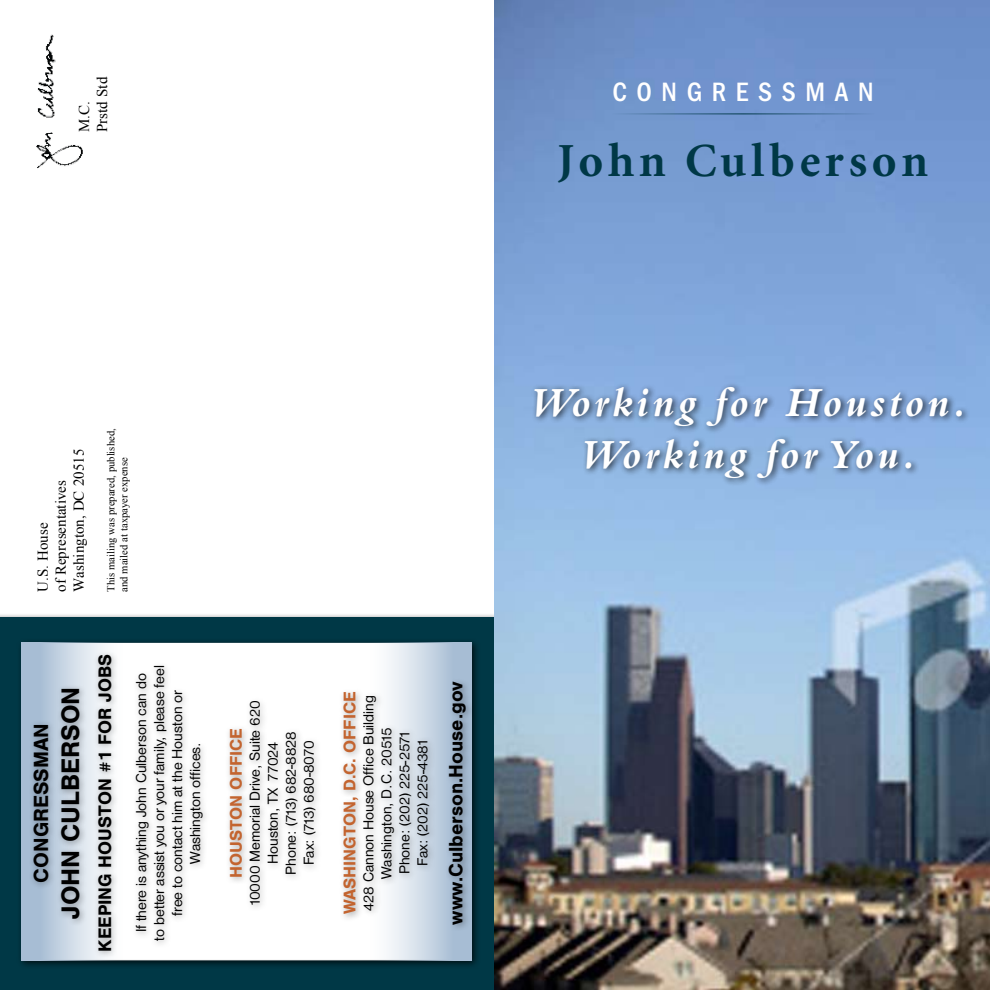
<style>
.page{position:relative;width:990px;height:990px;background:#fff}
.page>*{position:absolute;margin:0;border:0;box-sizing:border-box;transform-origin:0 0}
.t1{font:700 47.5px "Minion";letter-spacing:.1em;color:#003846}
.t2{font:italic 700 43.25px/51.9px "Bembo";letter-spacing:.075em;color:#fff;text-align:center}
.t3{font:500 condensed 27.5px "Franklin Gothic";letter-spacing:.35em;color:#fff}
.t4{font:700 26.25px "Nimbus San T";color:#000}
.t5{font:700 21.25px "Nimbus San T";color:#000}
.t6{font:700 20px "Nimbus San T";color:#000}
.t7{font:700 18.75px "Nimbus San T";color:#000}
.t8{font:700 17.5px "Nimbus San T";color:#c3642f}
.t9{font:15px/18px "Nimbus San D";color:#000;text-align:center}
.t10{font:15px/18px "Times New Roman";color:#000}
.t11{font:10.62px/12.8px "Times New Roman";color:#000}
</style>
<div class="page">
<div style="left:0;top:618px;width:495px;height:372px;background:#003846"></div>
<img style="left:495px;top:0;width:495px;height:990px">
<div style="left:16px;top:638px;width:469px;height:337px;background:#000;opacity:.75"></div>
<div style="left:21px;top:642px;width:103px;height:318px;background:linear-gradient(to right,#9bb4ce,#fff)"></div>
<div style="left:369px;top:642px;width:102px;height:318px;background:linear-gradient(to right,#fff,#9eb6d0)"></div>
<img style="left:36px;top:34px;width:47px;height:135px">
<div style="left:29px;top:650px;width:455px;height:340px;background:#000;opacity:.34"></div>
<div style="left:529px;top:382px;width:461px;height:194px;background:#000;opacity:.75"></div>
<hr style="left:611px;top:114px;width:264px;height:1px;background:#003846">
<p class="t10" style="left:75px;top:132px;width:57px;rotate:-90deg">M.C.<br>Prstd Std</p>
<h3 class="t3" style="left:612px;top:76px;width:263px">CONGRESSMAN</h3>
<h1 class="t1" style="left:558px;top:136px;width:372px">John Culberson</h1>
<p class="t10" style="left:34px;top:592px;width:144px;rotate:-90deg">U.S. House<br>of Representatives<br>Washington, DC 20515</p>
<p class="t11" style="left:105px;top:592px;width:165px;rotate:-90deg">This mailing was prepared, published, and mailed at taxpayer expense</p>
<h3 class="t5" style="left:29px;top:883px;width:161px;rotate:-90deg">Congressman</h3>
<h3 class="t4" style="left:56px;top:919px;width:234px;rotate:-90deg">John Culberson</h3>
<p class="t7" style="left:94px;top:952px;width:299px;rotate:-90deg">Keeping Houston #1 for jobs</p>
<p class="t9" style="left:132px;top:941px;width:277px;rotate:-90deg">If there is anything John Culberson can do<br>to better assist you or your family, please feel free to contact him at the Houston or Washington offices.</p>
<p class="t9" style="left:246px;top:905px;width:206px;rotate:-90deg">10000 Memorial Drive, Suite 620<br>Houston, TX 77024<br>Phone: (713) 682-8828<br>Fax: (713) 680-8070</p>
<p class="t8" style="left:340px;top:914px;width:225px;rotate:-90deg">Washington, D.C. Office</p>
<p class="t9" style="left:359px;top:911px;width:217px;rotate:-90deg">428 Cannon House Office Building<br>Washington, D.C. 20515<br>Phone: (202) 225-2571<br>Fax: (202) 225-4381</p>
<p class="t8" style="left:226px;top:878px;width:151px;rotate:-90deg">Houston Office</p>
<h3 class="t6" style="left:445px;top:925px;width:245px;rotate:-90deg">www.Culberson.House.gov</h3>
<h2 class="t2" style="left:529px;top:376px;width:440px">Working for Houston.<br>Working for You.</h2>
</div>
